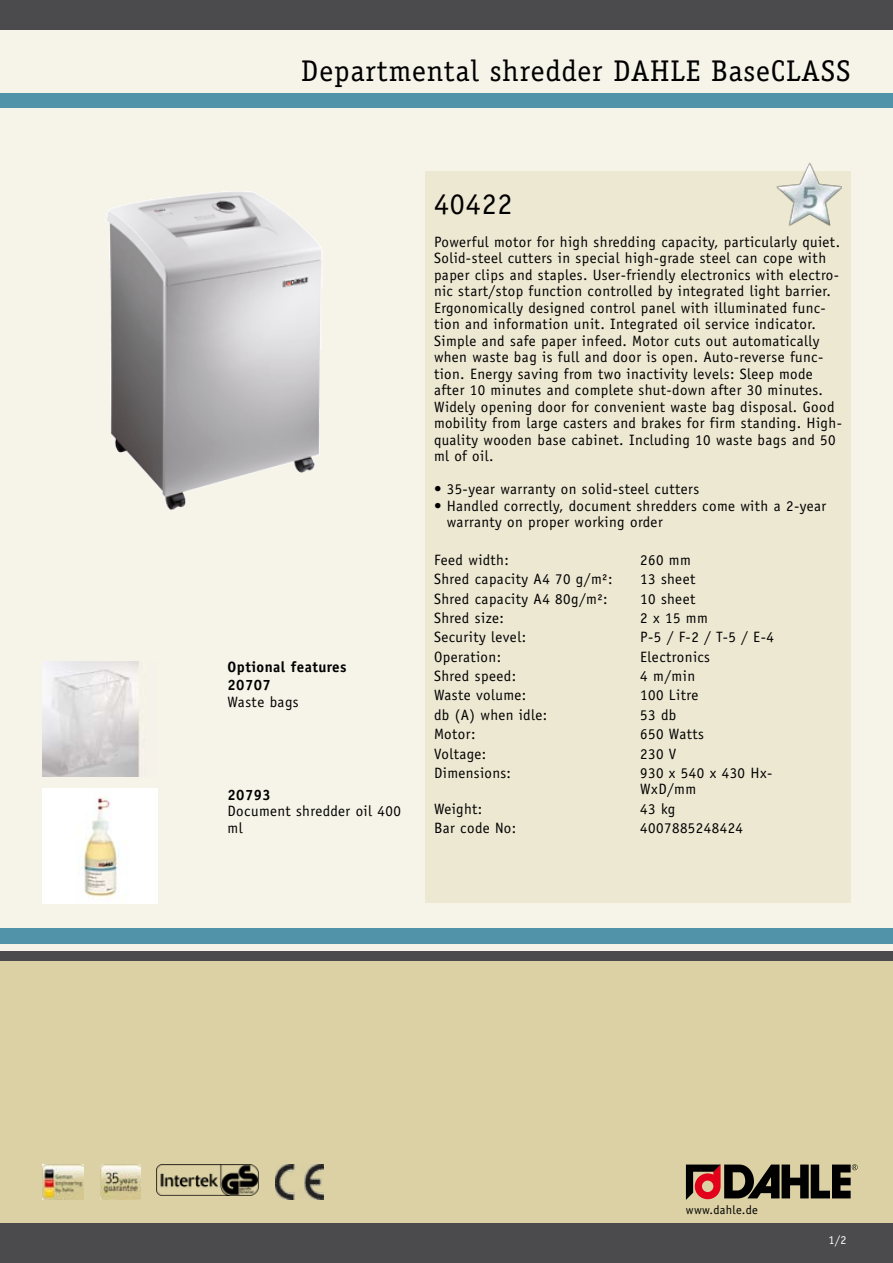
<style>
.page{position:relative;width:893px;height:1263px;background:#f6f3e8}
.page>*{position:absolute;margin:0;border:0;box-sizing:border-box;transform-origin:0 0}
.t1{font:30px "Officina Serif Std";letter-spacing:.03em;color:#000}
.t2{font:15px/16.5px "Officina Sans Std";letter-spacing:.03em;color:#000}
.t3{font:700 15px/18px "Officina Sans Std";letter-spacing:.03em;color:#000}
.t4{font:12.3px "Officina Sans Std";letter-spacing:.03em;color:#000}
.t5{font:12px "Officina Sans Std";color:#fff}
</style>
<div class="page">
<div style="left:0;top:0;width:893px;height:30px;background:#4b4b4d"></div>
<div style="left:0;top:956px;width:893px;height:282px;background:#dbd1a5"></div>
<div style="left:0;top:1224px;width:893px;height:39px;background:#4b4b4d"></div>
<div style="left:0;top:928px;width:893px;height:15px;background:#5193a9"></div>
<div style="left:0;top:951px;width:893px;height:9px;background:#4b4b4d"></div>
<img style="left:100px;top:1164px;width:41px;height:35px">
<img style="left:156px;top:1164px;width:102px;height:31px">
<img style="left:275px;top:1164px;width:49px;height:35px">
<img style="left:43px;top:1164px;width:40px;height:35px">
<img style="left:105px;top:191px;width:217px;height:319px">
<img style="left:43px;top:789px;width:114px;height:115px">
<img style="left:43px;top:661px;width:97px;height:115px">
<svg style="left:686px;top:1164px;width:172px;height:36px"></svg>
<div style="left:0;top:94px;width:893px;height:14px;background:#5193a9"></div>
<div style="left:425px;top:171px;width:425px;height:731px;background:#ede8d2"></div>
<img style="left:776px;top:162px;width:66px;height:64px">
<h1 class="t1" style="left:301px;top:53px;width:551px">Departmental shredder DAHLE BaseCLASS</h1>
<p class="t3" style="left:227px;top:658px;width:121px">Optional features<br>20707</p>
<p class="t2" style="left:227px;top:693px;width:73px">Waste bags</p>
<p class="t3" style="left:227px;top:785px;width:45px">20793</p>
<p class="t2" style="left:227px;top:803px;width:175px">Document shredder oil 400 ml</p>
<h1 class="t1" style="left:434px;top:186px;width:80px">40422</h1>
<p class="t2" style="left:434px;top:233px;width:410px">Powerful motor for high shredding capacity, particularly quiet.<br>Solid-steel cutters in special high-grade steel can cope with paper clips and staples. User-friendly electronics with electro&shy;nic start/stop function controlled by integrated light barrier.<br>Ergonomically designed control panel with illuminated func&shy;tion and information unit. Integrated oil service indicator.<br>Simple and safe paper infeed. Motor cuts out automatically when waste bag is full and door is open. Auto-reverse func&shy;tion. Energy saving from two inactivity levels: Sleep mode after 10 minutes and complete shut-down after 30 minutes.<br>Widely opening door for convenient waste bag disposal. Good mobility from large casters and brakes for firm standing. High&shy;quality wooden base cabinet. Including 10 waste bags and 50 ml of oil.</p>
<p class="t2" style="left:434px;top:481px;width:267px">• 35-year warranty on solid-steel cutters</p>
<p class="t2" style="left:447px;top:497px;width:381px;text-indent:-13px">• Handled correctly, document shredders come with a 2-year warranty on proper working order</p>
<p class="t2" style="left:434px;top:552px;width:76px">Feed width:</p>
<p class="t2" style="left:640px;top:552px;width:52px">260 mm</p>
<p class="t2" style="left:434px;top:571px;width:180px">Shred capacity A4 70 g/m²:</p>
<p class="t2" style="left:640px;top:571px;width:57px">13 sheet</p>
<p class="t2" style="left:434px;top:590px;width:175px">Shred capacity A4 80g/m²:</p>
<p class="t2" style="left:640px;top:590px;width:57px">10 sheet</p>
<p class="t2" style="left:434px;top:610px;width:72px">Shred size:</p>
<p class="t2" style="left:640px;top:610px;width:69px">2 x 15 mm</p>
<p class="t2" style="left:434px;top:629px;width:94px">Security level:</p>
<p class="t2" style="left:640px;top:629px;width:135px">P-5 / F-2 / T-5 / E-4</p>
<p class="t2" style="left:434px;top:648px;width:69px">Operation:</p>
<p class="t2" style="left:640px;top:648px;width:71px">Electronics</p>
<p class="t2" style="left:434px;top:668px;width:84px">Shred speed:</p>
<p class="t2" style="left:640px;top:668px;width:56px">4 m/min</p>
<p class="t2" style="left:434px;top:687px;width:94px">Waste volume:</p>
<p class="t2" style="left:640px;top:687px;width:60px">100 Litre</p>
<p class="t2" style="left:434px;top:706px;width:115px">db (A) when idle:</p>
<p class="t2" style="left:640px;top:706px;width:38px">53 db</p>
<p class="t2" style="left:434px;top:726px;width:43px">Motor:</p>
<p class="t2" style="left:640px;top:726px;width:65px">650 Watts</p>
<p class="t2" style="left:434px;top:745px;width:54px">Voltage:</p>
<p class="t2" style="left:640px;top:745px;width:38px">230 V</p>
<p class="t2" style="left:434px;top:765px;width:79px">Dimensions:</p>
<p class="t2" style="left:640px;top:765px;width:134px">930 x 540 x 430 Hx-<br>WxD/mm</p>
<p class="t2" style="left:434px;top:800px;width:50px">Weight:</p>
<p class="t2" style="left:640px;top:800px;width:37px">43 kg</p>
<p class="t2" style="left:434px;top:820px;width:84px">Bar code No:</p>
<p class="t2" style="left:640px;top:820px;width:104px">4007885248424</p>
<p class="t4" style="left:686px;top:1203px;width:73px">www.dahle.de</p>
<p class="t5" style="left:828px;top:1233px;width:20px">1/2</p>
</div>
